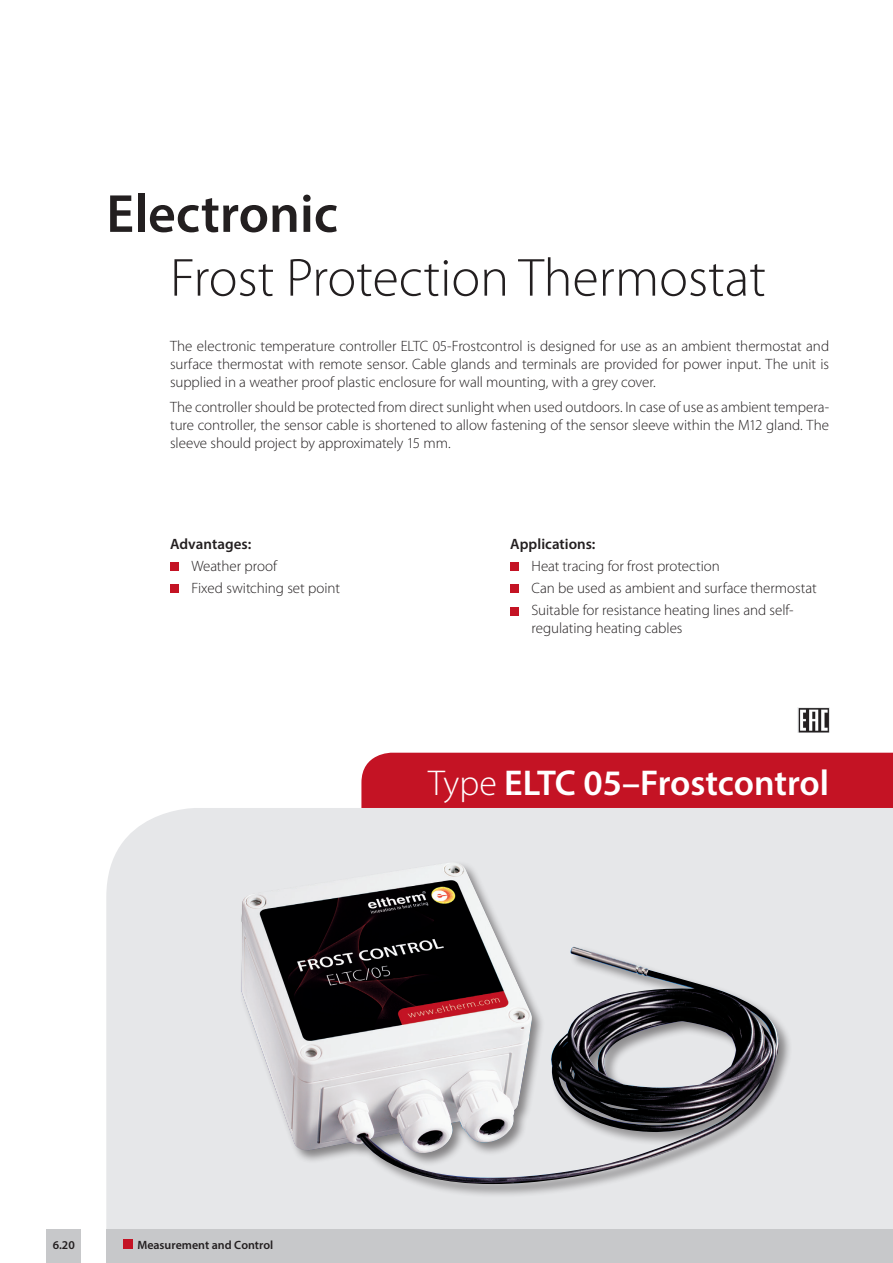
<style>
.page{position:relative;width:893px;height:1263px;background:#fff}
.page>*{position:absolute;margin:0;border:0;box-sizing:border-box;transform-origin:0 0}
.t1{font:300 54px "Myriad Pro";color:#231f20}
.t2{font:600 54px "Myriad Pro";color:#231f20}
.t3{font:600 36px "Myriad Pro";letter-spacing:-.005em;color:#fff}
.t4{font:300 15px/18px "Myriad Pro";letter-spacing:-.005em;color:#231f20}
.t5{font:600 15px "Myriad Pro";color:#231f20}
.t6{font:600 12px "Myriad Pro";color:#231f20}
.s1{font-weight:300}
</style>
<div class="page">
<div style="left:361px;top:753px;width:532px;height:55px;background:#c41324"></div>
<div style="left:106px;top:808px;width:787px;height:421px;background:#e6e7e9"></div>
<img style="left:798px;top:707px;width:31px;height:26px">
<div style="left:239px;top:861px;width:554px;height:337px;background:#231f20;opacity:.5"></div>
<img style="left:242px;top:862px;width:537px;height:322px">
<div style="left:47px;top:1229px;width:34px;height:34px;background:#c7c8ca"></div>
<div style="left:106px;top:1229px;width:787px;height:34px;background:#c7c8ca"></div>
<div style="left:123px;top:1239px;width:9px;height:10px;background:#c41324"></div>
<div style="left:170px;top:562px;width:8px;height:9px;background:#c41324"></div>
<div style="left:170px;top:585px;width:8px;height:8px;background:#c41324"></div>
<div style="left:510px;top:562px;width:9px;height:9px;background:#c41324"></div>
<div style="left:510px;top:585px;width:9px;height:8px;background:#c41324"></div>
<div style="left:510px;top:607px;width:9px;height:8px;background:#c41324"></div>
<h1 class="t2" style="left:106px;top:179px;width:233px">Electronic</h1>
<h1 class="t1" style="left:170px;top:248px;width:597px">Frost Protection Thermostat</h1>
<p class="t4" style="left:170px;top:338px;width:661px;text-align:justify">The electronic temperature controller ELTC 05-Frostcontrol is designed for use as an ambient thermostat and surface thermostat with remote sensor. Cable glands and terminals are provided for power input. The unit is supplied in a weather proof plastic enclosure for wall mounting, with a grey cover.</p>
<p class="t4" style="left:170px;top:398px;width:661px;text-align:justify">The controller should be protected from direct sunlight when used outdoors. In case of use as ambient tempera&shy;ture controller, the sensor cable is shortened to allow fastening of the sensor sleeve within the M12 gland. The sleeve should project by approximately 15 mm.</p>
<p class="t5" style="left:170px;top:534px;width:83px">Advantages:</p>
<p class="t4" style="left:191px;top:555px;width:150px;line-height:22.2px">Weather proof<br>Fixed switching set point</p>
<p class="t5" style="left:510px;top:534px;width:87px">Applications:</p>
<p class="t4" style="left:531px;top:555px;width:287px;line-height:22.2px">Heat tracing for frost protection<br>Can be used as ambient and surface thermostat<br>Suitable for resistance heating lines and self-</p>
<p class="t4" style="left:531px;top:619px;width:153px">regulating heating cables</p>
<h2 class="t3" style="left:428px;top:759px;width:403px"><span class="s1">Type</span> ELTC 05–Frostcontrol</h2>
<p class="t6" style="left:53px;top:1237px;width:24px">6.20</p>
<p class="t6" style="left:137px;top:1237px;width:137px">Measurement and Control</p>
</div>
